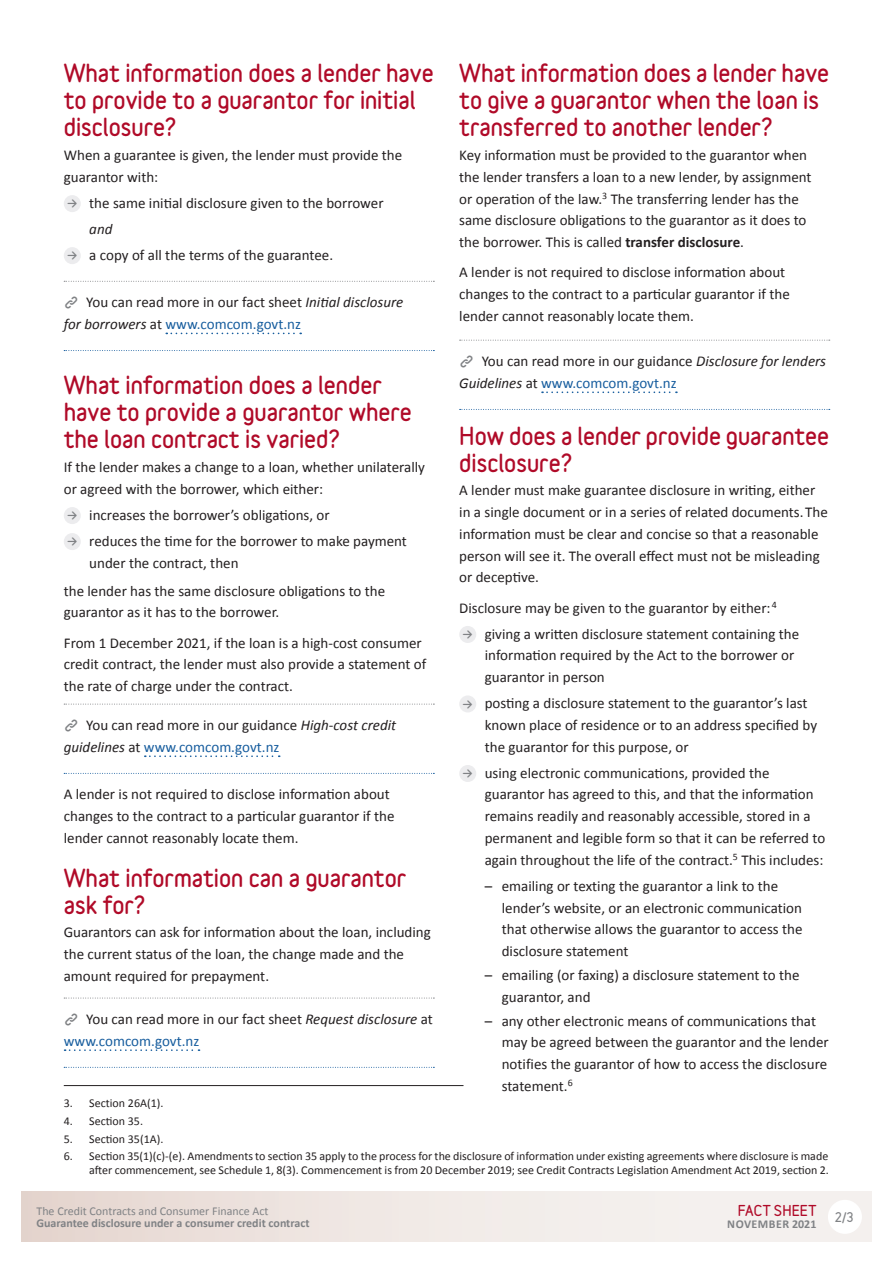
<style>
.page{position:relative;width:893px;height:1263px;background:#fff}
.page>*{position:absolute;margin:0;border:0;box-sizing:border-box;transform-origin:0 0}
.H1{font:900 22.5px/27px "Variable";color:#b00a28}
.body{font:15px/21.8px "Calibri";color:#231f20}
.bullet_L1{font:15px/21.8px "Calibri";color:#231f20}
.body_small_space{font:15px/21.8px "Calibri";color:#231f20}
.read_more{font:15px/21.8px "Calibri";color:#231f20}
.bullet_L2{font:15px/21.8px "Calibri";color:#231f20}
.bullet_L2_last{font:15px/21.8px "Calibri";color:#231f20}
.read_more-2{font:italic 15px/21.8px "Calibri";color:#231f20}
.bullet_L1_last{font:15px "Calibri";color:#231f20}
.bullet_L1-2{font:italic 15px "Calibri";color:#231f20}
.t1{font:900 13.5px "Variable";letter-spacing:.005em;color:#b00a28}
.t2{font:12px/13.5px "Calibri";color:#231f20;text-align:right}
.t3{font:700 12px "Calibri";color:#808285}
.t4{font:12px "Calibri";color:#808285}
.t5{font:700 12px "Calibri";letter-spacing:.04em;color:#808285}
.bullet_L1_arrow{font:900 12px "Variable";color:#808285}
.s1{font-family:"Entypo";font-size:30px;color:#808285}
.s2{font-style:italic}
.s3{color:#175d9e}
.s4{font-weight:700}
.s5{font-family:"Entypo";font-style:normal;font-size:30px;color:#808285}
.s6{font-style:normal}
.s7{font-style:normal;color:#175d9e}
</style>
<div class="page">
<svg style="left:21px;top:1192px;width:851px;height:50px;background:#efe7e3"></svg>
<div style="left:828px;top:1200px;width:34px;height:34px;background:#fff;border-radius:50%"></div>
<svg style="left:64px;top:281px;width:370px;height:1px"></svg>
<svg style="left:64px;top:350px;width:370px;height:1px"></svg>
<svg style="left:166px;top:333px;width:135px;height:1px"></svg>
<svg style="left:64px;top:704px;width:370px;height:1px"></svg>
<svg style="left:64px;top:773px;width:370px;height:1px"></svg>
<svg style="left:145px;top:755px;width:135px;height:2px"></svg>
<svg style="left:64px;top:998px;width:370px;height:1px"></svg>
<svg style="left:64px;top:1067px;width:370px;height:1px"></svg>
<svg style="left:65px;top:1049px;width:135px;height:2px"></svg>
<div style="left:64px;top:195px;width:17px;height:17px;background:#ececee;border-radius:50%"></div>
<div style="left:64px;top:247px;width:17px;height:17px;background:#ececee;border-radius:50%"></div>
<div style="left:64px;top:507px;width:17px;height:17px;background:#ececee;border-radius:50%"></div>
<div style="left:64px;top:533px;width:17px;height:17px;background:#ececee;border-radius:50%"></div>
<svg style="left:460px;top:340px;width:370px;height:1px"></svg>
<svg style="left:460px;top:409px;width:370px;height:1px"></svg>
<svg style="left:542px;top:391px;width:135px;height:2px"></svg>
<div style="left:459px;top:626px;width:17px;height:17px;background:#ececee;border-radius:50%"></div>
<div style="left:459px;top:695px;width:17px;height:17px;background:#ececee;border-radius:50%"></div>
<div style="left:459px;top:765px;width:17px;height:17px;background:#ececee;border-radius:50%"></div>
<hr style="left:64px;top:1085px;width:399px;height:1px;background:#231f20">
<p class="H1" style="left:64px;top:59px;width:371px">What information does a lender have to provide to a guarantor for initial disclosure?</p>
<p class="body_small_space" style="left:64px;top:144px;width:340px">When a guarantee is given, the lender must provide the guarantor with:</p>
<p class="bullet_L1_arrow" style="left:67px;top:195px;width:11px">→</p>
<p class="bullet_L1" style="left:89px;top:191px;width:296px">the same initial disclosure given to the borrower</p>
<p class="bullet_L1-2" style="left:89px;top:220px;width:25px">and</p>
<p class="bullet_L1_arrow" style="left:67px;top:247px;width:11px">→</p>
<p class="bullet_L1_last" style="left:89px;top:246px;width:245px">a copy of all the terms of the guarantee.</p>
<p class="read_more" style="left:64px;top:291px;width:341px"><span class="s1">&gt;</span> You can read more in our fact sheet <span class="s2">Initial disclosure for borrowers</span> at <span class="s3">www.comcom.govt.nz</span></p>
<p class="H1" style="left:64px;top:371px;width:349px">What information does a lender have to provide a guarantor where the loan contract is varied?</p>
<p class="body_small_space" style="left:64px;top:455px;width:363px">If the lender makes a change to a loan, whether unilaterally or agreed with the borrower, which either:</p>
<p class="bullet_L1_arrow" style="left:67px;top:507px;width:11px">→</p>
<p class="bullet_L1" style="left:89px;top:503px;width:242px">increases the borrower’s obligations, or</p>
<p class="bullet_L1_arrow" style="left:67px;top:533px;width:11px">→</p>
<p class="bullet_L1" style="left:89px;top:529px;width:319px">reduces the time for the borrower to make payment under the contract, then</p>
<p class="body" style="left:64px;top:579px;width:323px">the lender has the same disclosure obligations to the guarantor as it has to the borrower.</p>
<p class="body_small_space" style="left:64px;top:631px;width:364px">From 1 December 2021, if the loan is a high-cost consumer credit contract, the lender must also provide a statement of the rate of charge under the contract.</p>
<p class="read_more" style="left:64px;top:713px;width:334px"><span class="s1">&gt;</span> You can read more in our guidance <span class="s2">High-cost credit guidelines</span> at <span class="s3">www.comcom.govt.nz</span></p>
<p class="body" style="left:64px;top:782px;width:332px">A lender is not required to disclose information about changes to the contract to a particular guarantor if the lender cannot reasonably locate them.</p>
<p class="H1" style="left:64px;top:863px;width:344px">What information can a guarantor ask for?</p>
<p class="body" style="left:64px;top:921px;width:369px">Guarantors can ask for information about the loan, including the current status of the loan, the change made and the amount required for prepayment.</p>
<p class="read_more" style="left:64px;top:1007px;width:371px"><span class="s1">&gt;</span> You can read more in our fact sheet <span class="s2">Request disclosure</span> at <span class="s3">www.comcom.govt.nz</span></p>
<p class="H1" style="left:459px;top:59px;width:371px">What information does a lender have to give a guarantor when the loan is transferred to another lender?</p>
<p class="body" style="left:459px;top:144px;width:354px">Key information must be provided to the guarantor when the lender transfers a loan to a new lender, by assignment or operation of the law.<sup>3</sup> The transferring lender has the same disclosure obligations to the guarantor as it does to the borrower. This is called <span class="s4">transfer disclosure</span>.</p>
<p class="body" style="left:459px;top:261px;width:332px">A lender is not required to disclose information about changes to the contract to a particular guarantor if the lender cannot reasonably locate them.</p>
<p class="read_more-2" style="left:459px;top:349px;width:368px"><span class="s5">&gt;</span> <span class="s6">You can read more in our guidance</span> Disclosure for lenders<br>Guidelines <span class="s6">at</span> <span class="s7">www.comcom.govt.nz</span></p>
<p class="H1" style="left:459px;top:422px;width:371px">How does a lender provide guarantee disclosure?</p>
<p class="body" style="left:459px;top:479px;width:370px">A lender must make guarantee disclosure in writing, either in a single document or in a series of related documents. The information must be clear and concise so that a reasonable person will see it. The overall effect must not be misleading or deceptive.</p>
<p class="bullet_L1" style="left:459px;top:596px;width:319px">Disclosure may be given to the guarantor by either:<sup>4</sup></p>
<p class="bullet_L1_arrow" style="left:463px;top:626px;width:11px">→</p>
<p class="bullet_L1" style="left:485px;top:622px;width:316px">giving a written disclosure statement containing the information required by the Act to the borrower or guarantor in person</p>
<p class="bullet_L1_arrow" style="left:463px;top:696px;width:11px">→</p>
<p class="bullet_L1" style="left:485px;top:692px;width:334px">posting a disclosure statement to the guarantor’s last known place of residence or to an address specified by the guarantor for this purpose, or</p>
<p class="bullet_L1_arrow" style="left:463px;top:765px;width:11px">→</p>
<p class="bullet_L1" style="left:485px;top:761px;width:342px">using electronic communications, provided the guarantor has agreed to this, and that the information remains readily and reasonably accessible, stored in a permanent and legible form so that it can be referred to again throughout the life of the contract.<sup>5</sup> This includes:</p>
<p class="bullet_L2" style="left:502px;top:874px;width:302px;text-indent:-17px">– emailing or texting the guarantor a link to the lender’s website, or an electronic communication that otherwise allows the guarantor to access the disclosure statement</p>
<p class="bullet_L2" style="left:502px;top:963px;width:299px;text-indent:-17px">– emailing (or faxing) a disclosure statement to the guarantor, and</p>
<p class="bullet_L2_last" style="left:502px;top:1009px;width:328px;text-indent:-17px">– any other electronic means of communications that may be agreed between the guarantor and the lender notifies the guarantor of how to access the disclosure statement.<sup>6</sup></p>
<p class="t2" style="left:64px;top:1096px;width:101px">3. Section 26A(1).</p>
<p class="t2" style="left:64px;top:1113px;width:81px">4. Section 35.</p>
<p class="t2" style="left:64px;top:1131px;width:101px">5. Section 35(1A).</p>
<p class="t2" style="left:64px;top:1149px;width:767px">6. Section 35(1)(c)-(e). Amendments to section 35 apply to the process for the disclosure of information under existing agreements where disclosure is made after commencement, see Schedule 1, 8(3). Commencement is from 20 December 2019; see Credit Contracts Legislation Amendment Act 2019, section 2.</p>
<p class="t4" style="left:36px;top:1204px;width:234px">The Credit Contracts and Consumer Finance Act</p>
<p class="t3" style="left:36px;top:1216px;width:275px">Guarantee disclosure under a consumer credit contract</p>
<p class="t1" style="left:738px;top:1202px;width:80px">FACT SHEET</p>
<p class="t5" style="left:727px;top:1217px;width:91px">NOVEMBER 2021</p>
<p class="bullet_L1_arrow" style="left:835px;top:1209px;width:20px">2/3</p>
</div>
